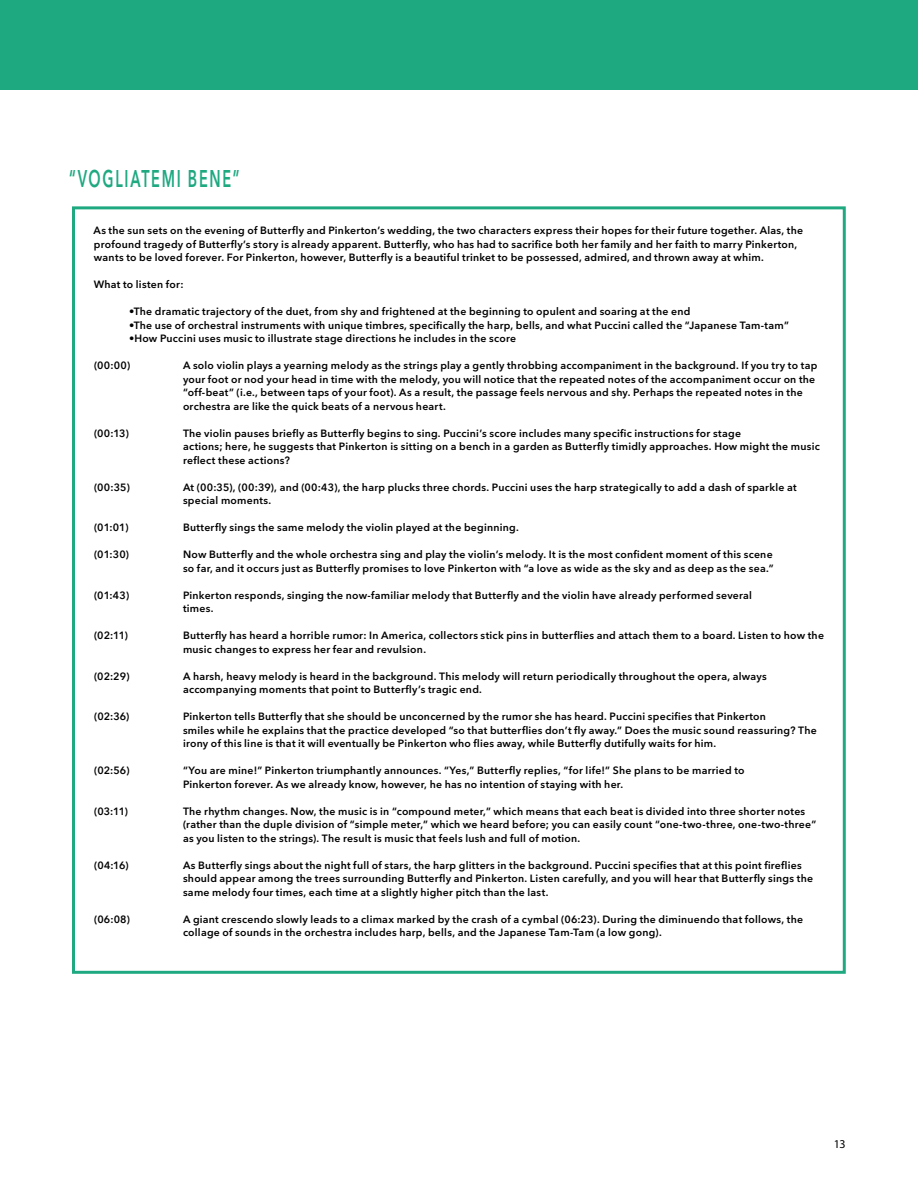
<style>
.page{position:relative;width:918px;height:1188px;background:#fff}
.page>*{position:absolute;margin:0;border:0;box-sizing:border-box;transform-origin:0 0}
.t1{font:600 24px "Avenir Next LT Pro";letter-spacing:.12em;color:#1fa981;scale:.6 1}
.t2{font:12px "Myriad Pro";color:#000}
.t3{font:600 10.5px/13.5px "Avenir Next LT Pro";letter-spacing:.025em;color:#000}
</style>
<div class="page">
<div style="left:0;top:0;width:918px;height:90px;background:#1fa981"></div>
<div style="left:72px;top:206px;width:774px;height:768px;border:3px solid #1fa981"></div>
<h1 class="t1" style="left:69px;top:164px;width:286px">“VOGLIATEMI BENE”</h1>
<p class="t3" style="left:93px;top:223px;width:711px">As the sun sets on the evening of Butterfly and Pinkerton’s wedding, the two characters express their hopes for their future together. Alas, the profound tragedy of Butterfly’s story is already apparent. Butterfly, who has had to sacrifice both her family and her faith to marry Pinkerton, wants to be loved forever. For Pinkerton, however, Butterfly is a beautiful trinket to be possessed, admired, and thrown away at whim.</p>
<p class="t3" style="left:94px;top:277px;width:91px">What to listen for:</p>
<p class="t3" style="left:129px;top:304px;width:563px">•The dramatic trajectory of the duet, from shy and frightened at the beginning to opulent and soaring at the end</p>
<p class="t3" style="left:129px;top:318px;width:661px">•The use of orchestral instruments with unique timbres, specifically the harp, bells, and what Puccini called the “Japanese Tam-tam”</p>
<p class="t3" style="left:129px;top:331px;width:389px">•How Puccini uses music to illustrate stage directions he includes in the score</p>
<p class="t3" style="left:94px;top:358px;width:38px">(00:00)</p>
<p class="t3" style="left:183px;top:358px;width:636px">A solo violin plays a yearning melody as the strings play a gently throbbing accompaniment in the background. If you try to tap your foot or nod your head in time with the melody, you will notice that the repeated notes of the accompaniment occur on the “off-beat” (i.e., between taps of your foot). As a result, the passage feels nervous and shy. Perhaps the repeated notes in the orchestra are like the quick beats of a nervous heart.</p>
<p class="t3" style="left:94px;top:426px;width:36px">(00:13)</p>
<p class="t3" style="left:183px;top:426px;width:639px">The violin pauses briefly as Butterfly begins to sing. Puccini’s score includes many specific instructions for stage<br>actions; here, he suggests that Pinkerton is sitting on a bench in a garden as Butterfly timidly approaches. How might the music reflect these actions?</p>
<p class="t3" style="left:94px;top:480px;width:37px">(00:35)</p>
<p class="t3" style="left:183px;top:480px;width:615px">At (00:35), (00:39), and (00:43), the harp plucks three chords. Puccini uses the harp strategically to add a dash of sparkle at special moments.</p>
<p class="t3" style="left:94px;top:520px;width:36px">(01:01)</p>
<p class="t3" style="left:183px;top:520px;width:337px">Butterfly sings the same melody the violin played at the beginning.</p>
<p class="t3" style="left:94px;top:547px;width:37px">(01:30)</p>
<p class="t3" style="left:183px;top:547px;width:592px">Now Butterfly and the whole orchestra sing and play the violin’s melody. It is the most confident moment of this scene so far, and it occurs just as Butterfly promises to love Pinkerton with “a love as wide as the sky and as deep as the sea.”</p>
<p class="t3" style="left:94px;top:588px;width:37px">(01:43)</p>
<p class="t3" style="left:183px;top:588px;width:571px">Pinkerton responds, singing the now-familiar melody that Butterfly and the violin have already performed several times.</p>
<p class="t3" style="left:94px;top:628px;width:35px">(02:11)</p>
<p class="t3" style="left:183px;top:628px;width:643px">Butterfly has heard a horrible rumor: In America, collectors stick pins in butterflies and attach them to a board. Listen to how the music changes to express her fear and revulsion.</p>
<p class="t3" style="left:94px;top:669px;width:37px">(02:29)</p>
<p class="t3" style="left:183px;top:669px;width:585px">A harsh, heavy melody is heard in the background. This melody will return periodically throughout the opera, always accompanying moments that point to Butterfly’s tragic end.</p>
<p class="t3" style="left:94px;top:709px;width:37px">(02:36)</p>
<p class="t3" style="left:183px;top:709px;width:635px">Pinkerton tells Butterfly that she should be unconcerned by the rumor she has heard. Puccini specifies that Pinkerton<br>smiles while he explains that the practice developed “so that butterflies don’t fly away.” Does the music sound reassuring? The irony of this line is that it will eventually be Pinkerton who flies away, while Butterfly dutifully waits for him.</p>
<p class="t3" style="left:94px;top:764px;width:37px">(02:56)</p>
<p class="t3" style="left:183px;top:764px;width:563px">“You are mine!” Pinkerton triumphantly announces. “Yes,” Butterfly replies, “for life!” She plans to be married to<br>Pinkerton forever. As we already know, however, he has no intention of staying with her.</p>
<p class="t3" style="left:94px;top:804px;width:35px">(03:11)</p>
<p class="t3" style="left:183px;top:804px;width:635px">The rhythm changes. Now, the music is in “compound meter,” which means that each beat is divided into three shorter notes (rather than the duple division of “simple meter,” which we heard before; you can easily count “one-two-three, one-two-three” as you listen to the strings). The result is music that feels lush and full of motion.</p>
<p class="t3" style="left:94px;top:858px;width:36px">(04:16)</p>
<p class="t3" style="left:183px;top:858px;width:632px">As Butterfly sings about the night full of stars, the harp glitters in the background. Puccini specifies that at this point fireflies should appear among the trees surrounding Butterfly and Pinkerton. Listen carefully, and you will hear that Butterfly sings the same melody four times, each time at a slightly higher pitch than the last.</p>
<p class="t3" style="left:94px;top:912px;width:37px">(06:08)</p>
<p class="t3" style="left:183px;top:912px;width:622px">A giant crescendo slowly leads to a climax marked by the crash of a cymbal (06:23). During the diminuendo that follows, the collage of sounds in the orchestra includes harp, bells, and the Japanese Tam-Tam (a low gong).</p>
<p class="t2" style="left:834px;top:1136px;width:13px">13</p>
</div>
